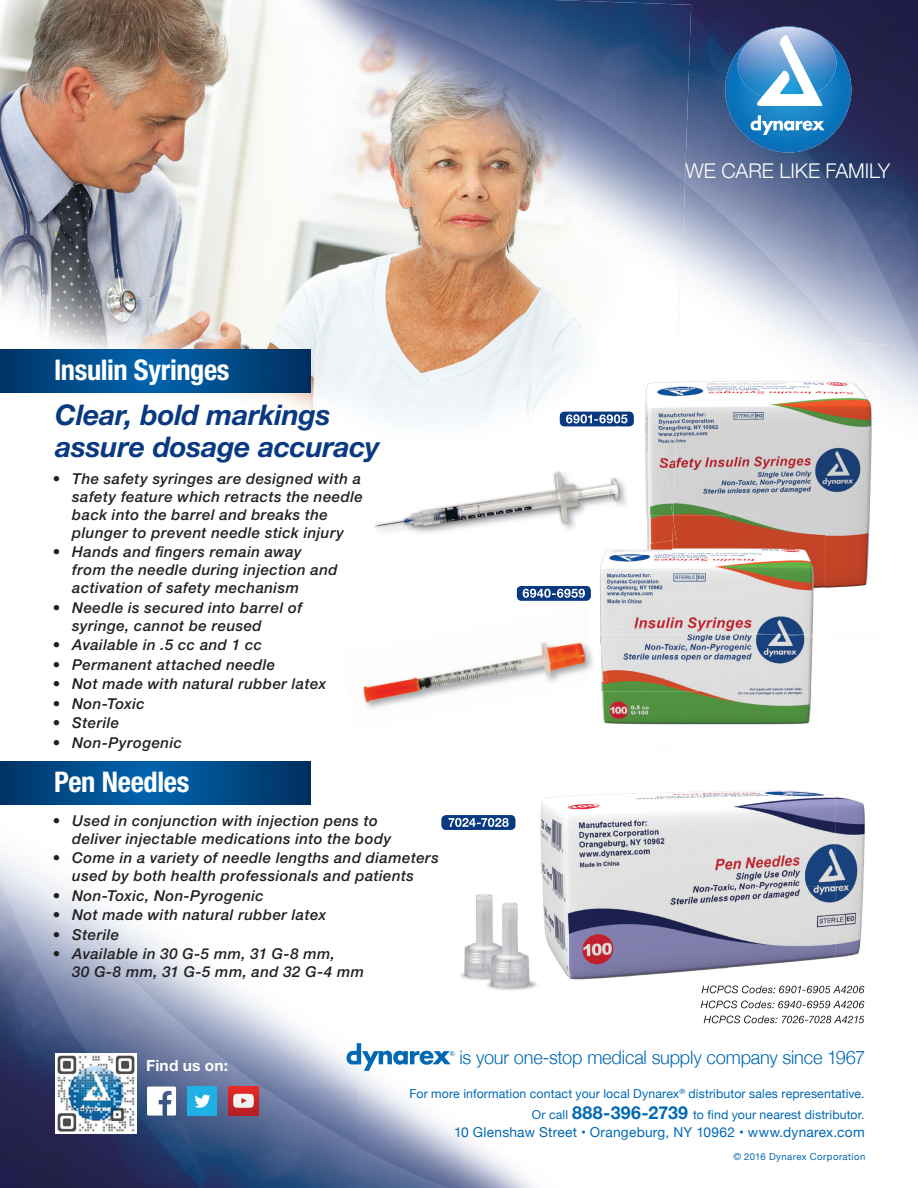
<style>
.page{position:relative;width:918px;height:1188px;background:#fff}
.page>*{position:absolute;margin:0;border:0;box-sizing:border-box;transform-origin:0 0}
.t1{font:italic 700 28.5px/31.5px "Helvetica Neue LT Std";letter-spacing:-.01em;color:#083981}
.t2{font:700 condensed 28.5px "Helvetica Neue LT Std";letter-spacing:-.015em;color:#fff}
.t3{font:300 20.25px "Helvetica Neue";color:#fff}
.t4{font:300 18.75px "Helvetica Neue";letter-spacing:-.01em;color:#0168b3}
.t5{font:700 15.45px "Helvetica Neue LT Std";letter-spacing:.015em;color:#fff}
.t6{font:italic 500 15px/18px "Helvetica Neue LT Std";letter-spacing:.03em;color:#231f20}
.t7{font:13.65px "Helvetica Neue";letter-spacing:.02em;color:#0168b3}
.t8{font:12.3px/21.3px "Helvetica Neue";letter-spacing:.01em;color:#0168b3;text-align:right}
.t9{font:9.6px "Helvetica Neue";letter-spacing:.045em;color:#0168b3}
.s1{font-weight:700;font-size:17.85px}
</style>
<div class="page">
<img style="left:601px;top:634px;width:212px;height:57px">
<img style="left:774px;top:634px;width:39px;height:3px">
<img style="left:602px;top:691px;width:210px;height:34px">
<img style="left:600px;top:634px;width:7px;height:49px">
<img style="left:363px;top:655px;width:177px;height:54px">
<img style="left:540px;top:642px;width:47px;height:40px">
<img style="left:587px;top:646px;width:6px;height:24px">
<img style="left:514px;top:691px;width:26px;height:8px">
<img style="left:638px;top:0;width:280px;height:52px">
<img style="left:691px;top:52px;width:74px;height:271px">
<img style="left:817px;top:52px;width:101px;height:318px">
<img style="left:765px;top:153px;width:52px;height:181px">
<img style="left:0;top:0;width:372px;height:413px">
<img style="left:372px;top:0;width:106px;height:424px">
<img style="left:478px;top:0;width:160px;height:427px">
<img style="left:637px;top:3px;width:54px;height:327px">
<img style="left:680px;top:334px;width:215px;height:254px">
<img style="left:612px;top:330px;width:68px;height:185px">
<img style="left:602px;top:515px;width:223px;height:119px">
<img style="left:612px;top:551px;width:61px;height:4px">
<img style="left:560px;top:412px;width:74px;height:14px">
<img style="left:566px;top:414px;width:61px;height:9px">
<img style="left:610px;top:420px;width:63px;height:95px">
<img style="left:602px;top:536px;width:5px;height:18px">
<img style="left:673px;top:519px;width:4px;height:21px">
<img style="left:605px;top:515px;width:68px;height:36px">
<svg style="left:618px;top:424px;width:15px;height:2px"></svg>
<img style="left:374px;top:471px;width:232px;height:65px">
<img style="left:606px;top:470px;width:23px;height:66px">
<img style="left:517px;top:586px;width:74px;height:15px">
<img style="left:523px;top:589px;width:62px;height:9px">
<img style="left:0;top:761px;width:357px;height:427px">
<img style="left:357px;top:1052px;width:101px;height:136px">
<img style="left:458px;top:1136px;width:77px;height:52px">
<img style="left:441px;top:815px;width:73px;height:15px">
<img style="left:448px;top:818px;width:61px;height:9px">
<img style="left:515px;top:790px;width:320px;height:96px">
<img style="left:835px;top:796px;width:30px;height:228px">
<img style="left:568px;top:886px;width:268px;height:138px">
<svg style="left:514px;top:816px;width:1px;height:13px"></svg>
<img style="left:461px;top:875px;width:107px;height:115px">
<img style="left:702px;top:986px;width:162px;height:7px">
<img style="left:701px;top:1000px;width:163px;height:8px">
<img style="left:704px;top:1016px;width:160px;height:7px">
<svg style="left:725px;top:26px;width:126px;height:127px;background:#5088ba"></svg>
<svg style="left:346px;top:1043px;width:108px;height:28px"></svg>
<svg style="left:0;top:761px;width:310px;height:43px;background:#004b88"></svg>
<svg style="left:0;top:349px;width:310px;height:44px;background:#004b88"></svg>
<div style="left:188px;top:1087px;width:29px;height:29px;background:#1fb0e6"></div>
<svg style="left:194px;top:1095px;width:16px;height:13px"></svg>
<img style="left:229px;top:1087px;width:29px;height:29px">
<img style="left:55px;top:1053px;width:81px;height:81px">
<svg style="left:147px;top:1087px;width:29px;height:29px"></svg>
<h2 class="t3" style="left:685px;top:155px;width:206px">WE CARE LIKE FAMILY</h2>
<h1 class="t2" style="left:54px;top:353px;width:177px">Insulin Syringes</h1>
<h1 class="t1" style="left:55px;top:398px;width:326px">Clear, bold markings assure dosage accuracy</h1>
<p class="t6" style="left:72px;top:469px;width:292px;text-indent:-20px">• The safety syringes are designed with a safety feature which retracts the needle back into the barrel and breaks the plunger to prevent needle stick injury</p>
<p class="t6" style="left:72px;top:543px;width:267px;text-indent:-20px">• Hands and fingers remain away from the needle during injection and activation of safety mechanism</p>
<p class="t6" style="left:72px;top:598px;width:231px;text-indent:-20px">• Needle is secured into barrel of syringe, cannot be reused</p>
<p class="t6" style="left:53px;top:636px;width:211px">• Available in .5 cc and 1 cc</p>
<p class="t6" style="left:53px;top:655px;width:224px">• Permanent attached needle</p>
<p class="t6" style="left:53px;top:675px;width:275px">• Not made with natural rubber latex</p>
<p class="t6" style="left:53px;top:694px;width:93px">• Non-Toxic</p>
<p class="t6" style="left:53px;top:714px;width:68px">• Sterile</p>
<p class="t6" style="left:53px;top:733px;width:131px">• Non-Pyrogenic</p>
<h1 class="t2" style="left:54px;top:765px;width:137px">Pen Needles</h1>
<p class="t6" style="left:72px;top:811px;width:320px;text-indent:-20px">• Used in conjunction with injection pens to deliver injectable medications into the body</p>
<p class="t6" style="left:53px;top:849px;width:388px;text-align:center">• Come in a variety of needle lengths and diameters used by both health professionals and patients</p>
<p class="t6" style="left:53px;top:886px;width:213px">• Non-Toxic, Non-Pyrogenic</p>
<p class="t6" style="left:53px;top:906px;width:275px">• Not made with natural rubber latex</p>
<p class="t6" style="left:53px;top:925px;width:68px">• Sterile</p>
<p class="t6" style="left:72px;top:945px;width:293px;text-indent:-20px">• Available in 30 G-5 mm, 31 G-8 mm,<br>30 G-8 mm, 31 G-5 mm, and 32 G-4 mm</p>
<p class="t5" style="left:146px;top:1056px;width:84px">Find us on:</p>
<p class="t4" style="left:459px;top:1042px;width:407px">is your one-stop medical supply company since 1967</p>
<p class="t8" style="left:409px;top:1083px;width:457px">For more information contact your local Dynarex<sup>®</sup> distributor sales representative.<br>Or call <span class="s1">888-396-2739</span> to find your nearest distributor.</p>
<p class="t9" style="left:733px;top:1149px;width:134px">© 2016 Dynarex Corporation</p>
<p class="t7" style="left:454px;top:1123px;width:412px">10 Glenshaw Street • Orangeburg, NY 10962 • www.dynarex.com</p>
</div>
